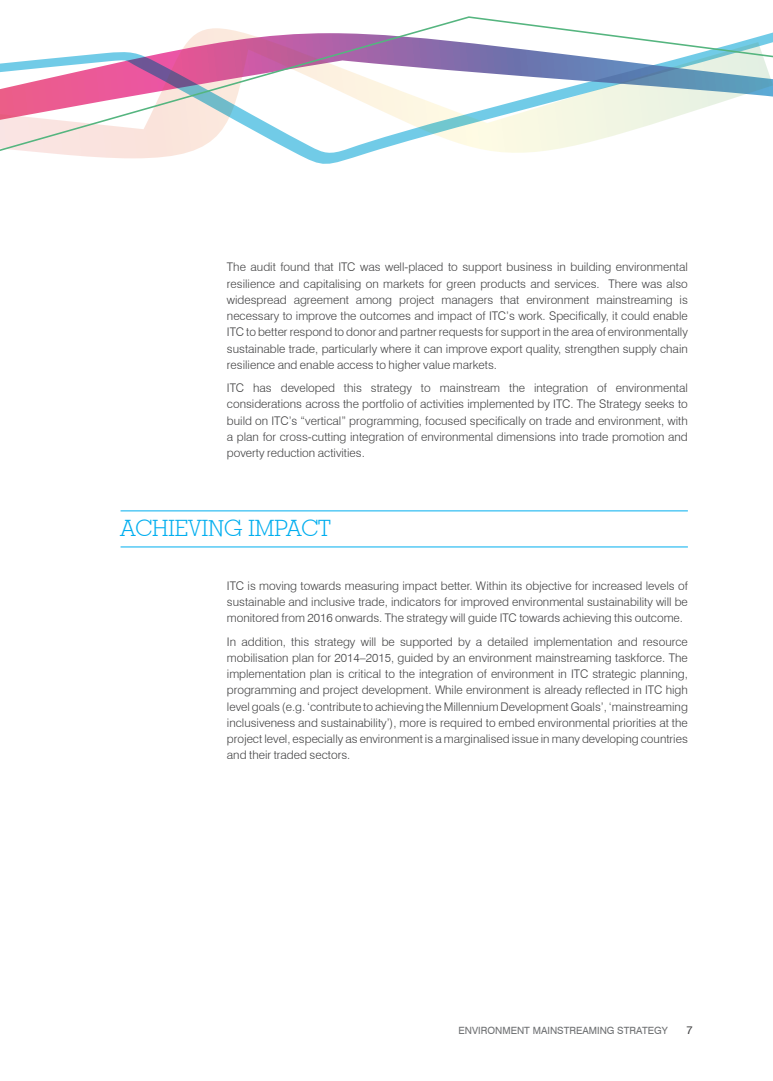
<style>
.page{position:relative;width:773px;height:1081px;background:#fff}
.page>*{position:absolute;margin:0;border:0;box-sizing:border-box;transform-origin:0 0}
.t1{font:300 22.5px "Geometric Slab 703 BT";color:#00aeef}
.t2{font:300 11.88px/16.2px "Swiss 721 BT";color:#414142;text-align:justify}
.t3{font:11.25px "Swiss 721 BT";color:#414142}
.t4{font:10px "Swiss 721 BT";color:#6d6f71}
</style>
<div class="page">
<svg style="left:0;top:16px;width:772px;height:148px"></svg>
<hr style="left:120px;top:510px;width:567px;height:1px;background:#00aeef">
<hr style="left:120px;top:546px;width:567px;height:1px;background:#00aeef">
<p class="t2" style="left:227px;top:259px;width:462px">The audit found that ITC was well-placed to support business in building environmental resilience and capitalising on markets for green products and services. There was also widespread agreement among project managers that environment mainstreaming is necessary to improve the outcomes and impact of ITC’s work. Specifically, it could enable ITC to better respond to donor and partner requests for support in the area of environmentally sustainable trade, particularly where it can improve export quality, strengthen supply chain resilience and enable access to higher value markets.</p>
<p class="t2" style="left:227px;top:380px;width:462px">ITC has developed this strategy to mainstream the integration of environmental considerations across the portfolio of activities implemented by ITC. The Strategy seeks to build on ITC’s “vertical” programming, focused specifically on trade and environment, with a plan for cross-cutting integration of environmental dimensions into trade promotion and poverty reduction activities.</p>
<h1 class="t1" style="left:120px;top:514px;width:212px">ACHIEVING IMPACT</h1>
<p class="t2" style="left:227px;top:577px;width:462px">ITC is moving towards measuring impact better. Within its objective for increased levels of sustainable and inclusive trade, indicators for improved environmental sustainability will be monitored from 2016 onwards. The strategy will guide ITC towards achieving this outcome.</p>
<p class="t2" style="left:227px;top:633px;width:462px">In addition, this strategy will be supported by a detailed implementation and resource mobilisation plan for 2014–2015, guided by an environment mainstreaming taskforce. The implementation plan is critical to the integration of environment in ITC strategic planning, programming and project development. While environment is already reflected in ITC high level goals (e.g. ‘contribute to achieving the Millennium Development Goals’, ‘mainstreaming inclusiveness and sustainability’), more is required to embed environmental priorities at the project level, especially as environment is a marginalised issue in many developing countries and their traded sectors.</p>
<p class="t4" style="left:458px;top:1025px;width:211px">ENVIRONMENT MAINSTREAMING STRATEGY</p>
<p class="t3" style="left:686px;top:1023px;width:8px">7</p>
</div>
